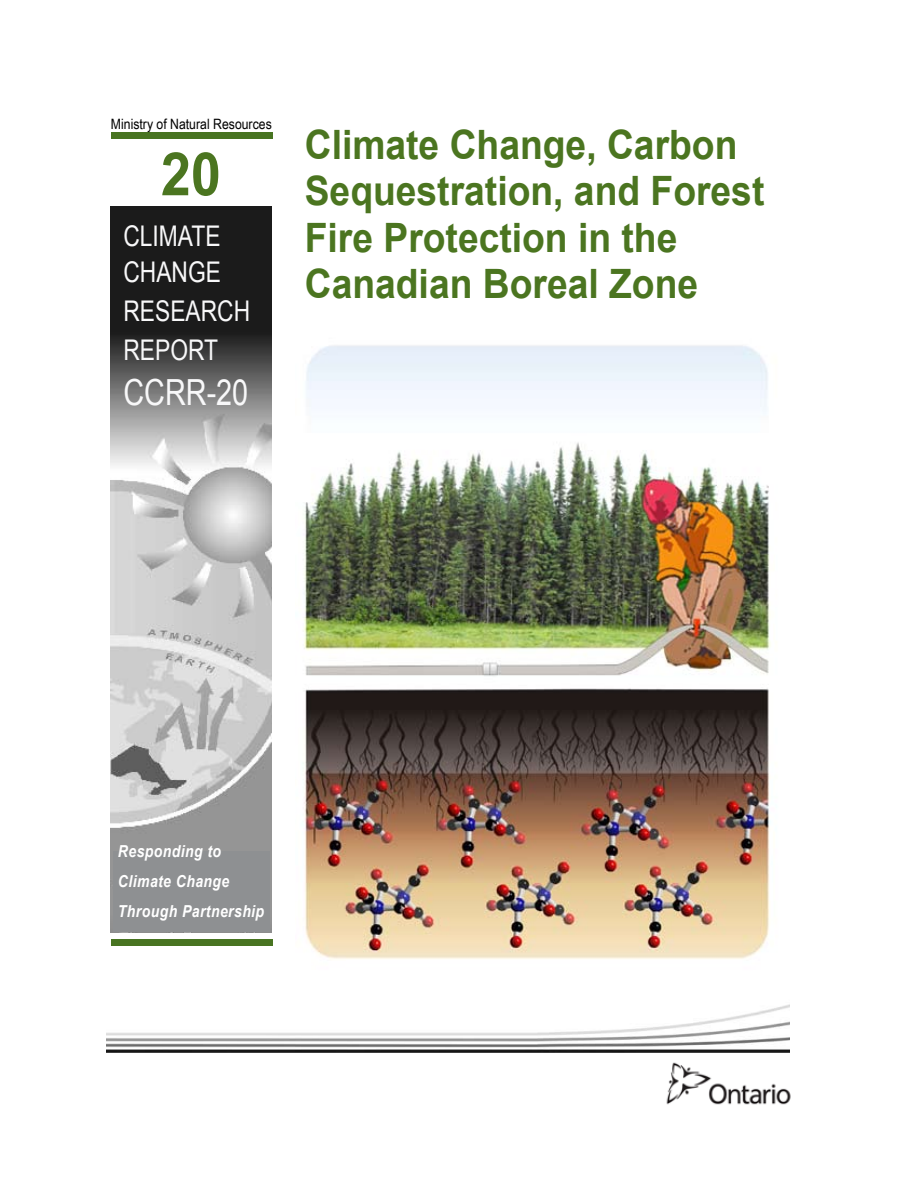
<style>
.page{position:relative;width:918px;height:1188px;background:#fff}
.page>*{position:absolute;margin:0;border:0;box-sizing:border-box;transform-origin:0 0}
.t1{font:700 60px "Arial";color:#4b7520;scale:.9 1}
.t2{font:700 40.5px/46.5px "Arial";color:#4b7520;scale:.92 1}
.t3{font:36px "Arial";color:#f8f8f9;scale:.8 1}
.t4{font:28.5px/36px "Arial";color:#f8f8f9;scale:.8 1}
.t5{font:italic 700 16.5px/30px "Arial";letter-spacing:.03em;color:#fff;scale:.85 1}
.t6{font:14.25px "Arial Narrow";color:#000;scale:1.05 1}
</style>
<div class="page">
<img style="left:110px;top:207px;width:162px;height:725px">
<div style="left:113px;top:851px;width:156px;height:81px;background:#8e9092"></div>
<div style="left:111px;top:133px;width:161px;height:6px;background:#487421"></div>
<img style="left:107px;top:1004px;width:683px;height:49px">
<img style="left:666px;top:1062px;width:125px;height:43px">
<img style="left:303px;top:345px;width:468px;height:614px">
<div style="left:111px;top:939px;width:162px;height:6px;background:#487421"></div>
<p class="t6" style="left:111px;top:113px;width:155px">Ministry of Natural Resources</p>
<h1 class="t1" style="left:161px;top:135px;width:68px">20</h1>
<p class="t4" style="left:124px;top:218px;width:123px">CLIMATE<br>CHANGE</p>
<p class="t4" style="left:124px;top:292px;width:160px;line-height:39px">RESEARCH<br>REPORT</p>
<p class="t3" style="left:124px;top:369px;width:157px">CCRR-20</p>
<p class="t2" style="left:305px;top:122px;width:501px">Climate Change, Carbon<br>Sequestration, and Forest<br>Fire Protection in the<br>Canadian Boreal Zone</p>
<p class="t5" style="left:118px;top:837px;width:174px">Responding to<br>Climate Change<br>Through Partnership</p>
</div>
